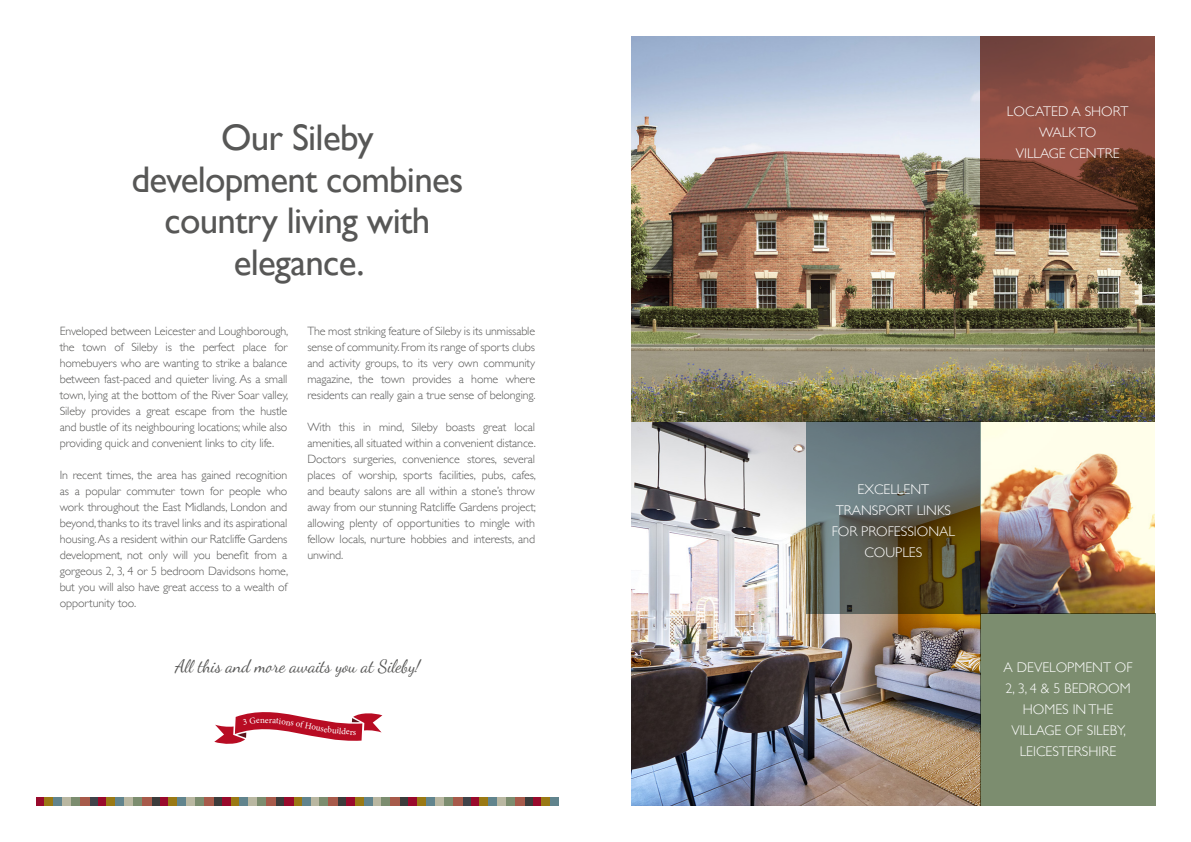
<style>
.page{position:relative;width:1191px;height:842px;background:#fff}
.page>*{position:absolute;margin:0;border:0;box-sizing:border-box;transform-origin:0 0}
.t1{font:37px/41.5px "Gill Sans";letter-spacing:-.02em;color:#575756;text-align:center}
.t2{font:18px "Dancing Script";letter-spacing:-.01em;color:#575756}
.t3{font:300 14px/21px "Gill Sans";color:#fff;text-align:center}
.t4{font:300 12px/16px "Gill Sans";letter-spacing:-.01em;color:#575756;text-align:justify}
.t5{font:9px "Minion Pro";color:#fff}
</style>
<div class="page">
<div style="left:36px;top:797px;width:9px;height:9px;background:#990a2c"></div>
<div style="left:45px;top:797px;width:9px;height:9px;background:#9a7914"></div>
<div style="left:54px;top:797px;width:9px;height:9px;background:#61848d"></div>
<div style="left:62px;top:797px;width:9px;height:9px;background:#b9b7a1"></div>
<div style="left:71px;top:797px;width:9px;height:9px;background:#7c8d6f"></div>
<div style="left:89px;top:797px;width:9px;height:9px;background:#404349"></div>
<div style="left:80px;top:797px;width:9px;height:9px;background:#a75a4a"></div>
<div style="left:98px;top:797px;width:9px;height:9px;background:#990a2c"></div>
<div style="left:107px;top:797px;width:9px;height:9px;background:#9a7914"></div>
<div style="left:116px;top:797px;width:9px;height:9px;background:#61848d"></div>
<div style="left:124px;top:797px;width:10px;height:9px;background:#b9b7a1"></div>
<div style="left:133px;top:797px;width:9px;height:9px;background:#7c8d6f"></div>
<div style="left:151px;top:797px;width:9px;height:9px;background:#3c3c3b"></div>
<div style="left:142px;top:797px;width:9px;height:9px;background:#a75a4a"></div>
<div style="left:160px;top:797px;width:9px;height:9px;background:#990a2c"></div>
<div style="left:293px;top:797px;width:9px;height:9px;background:#9a7914"></div>
<div style="left:302px;top:797px;width:9px;height:9px;background:#61848d"></div>
<div style="left:311px;top:797px;width:9px;height:9px;background:#b9b7a1"></div>
<div style="left:320px;top:797px;width:9px;height:9px;background:#7c8d6f"></div>
<div style="left:338px;top:797px;width:9px;height:9px;background:#3c3c3b"></div>
<div style="left:329px;top:797px;width:9px;height:9px;background:#a75a4a"></div>
<div style="left:347px;top:797px;width:9px;height:9px;background:#990a2c"></div>
<div style="left:355px;top:797px;width:9px;height:9px;background:#9a7914"></div>
<div style="left:364px;top:797px;width:9px;height:9px;background:#61848d"></div>
<div style="left:373px;top:797px;width:9px;height:9px;background:#b9b7a1"></div>
<div style="left:382px;top:797px;width:9px;height:9px;background:#7c8d6f"></div>
<div style="left:169px;top:797px;width:9px;height:9px;background:#9a7914"></div>
<div style="left:178px;top:797px;width:9px;height:9px;background:#61848d"></div>
<div style="left:187px;top:797px;width:9px;height:9px;background:#b9b7a1"></div>
<div style="left:195px;top:797px;width:9px;height:9px;background:#7c8d6f"></div>
<div style="left:213px;top:797px;width:9px;height:9px;background:#3c3c3b"></div>
<div style="left:204px;top:797px;width:9px;height:9px;background:#a75a4a"></div>
<div style="left:222px;top:797px;width:9px;height:9px;background:#990a2c"></div>
<div style="left:231px;top:797px;width:9px;height:9px;background:#9a7914"></div>
<div style="left:240px;top:797px;width:9px;height:9px;background:#61848d"></div>
<div style="left:249px;top:797px;width:9px;height:9px;background:#b9b7a1"></div>
<div style="left:257px;top:797px;width:9px;height:9px;background:#7c8d6f"></div>
<div style="left:275px;top:797px;width:9px;height:9px;background:#3c3c3b"></div>
<div style="left:266px;top:797px;width:9px;height:9px;background:#a75a4a"></div>
<div style="left:284px;top:797px;width:9px;height:9px;background:#990a2c"></div>
<div style="left:400px;top:797px;width:9px;height:9px;background:#3c3c3b"></div>
<div style="left:391px;top:797px;width:9px;height:9px;background:#a75a4a"></div>
<div style="left:409px;top:797px;width:9px;height:9px;background:#990a2c"></div>
<div style="left:418px;top:797px;width:9px;height:9px;background:#9a7914"></div>
<div style="left:426px;top:797px;width:9px;height:9px;background:#61848d"></div>
<div style="left:435px;top:797px;width:9px;height:9px;background:#b9b7a1"></div>
<div style="left:444px;top:797px;width:9px;height:9px;background:#7c8d6f"></div>
<div style="left:462px;top:797px;width:9px;height:9px;background:#404349"></div>
<div style="left:453px;top:797px;width:9px;height:9px;background:#a75a4a"></div>
<div style="left:471px;top:797px;width:9px;height:9px;background:#990a2c"></div>
<div style="left:480px;top:797px;width:9px;height:9px;background:#9a7914"></div>
<div style="left:488px;top:797px;width:9px;height:9px;background:#61848d"></div>
<div style="left:497px;top:797px;width:9px;height:9px;background:#b9b7a1"></div>
<div style="left:506px;top:797px;width:9px;height:9px;background:#7c8d6f"></div>
<div style="left:524px;top:797px;width:9px;height:9px;background:#3c3c3b"></div>
<div style="left:515px;top:797px;width:9px;height:9px;background:#a75a4a"></div>
<div style="left:533px;top:797px;width:9px;height:9px;background:#990a2c"></div>
<div style="left:542px;top:797px;width:9px;height:9px;background:#9a7914"></div>
<div style="left:550px;top:797px;width:9px;height:9px;background:#61848d"></div>
<img style="left:631px;top:421px;width:349px;height:385px">
<img style="left:980px;top:421px;width:175px;height:192px">
<img style="left:631px;top:36px;width:524px;height:385px">
<svg style="left:980px;top:36px;width:175px;height:192px;background:#7a4236"></svg>
<svg style="left:806px;top:421px;width:174px;height:192px;background:#606458"></svg>
<div style="left:980px;top:613px;width:175px;height:193px;background:#7c8d6f"></div>
<svg style="left:214px;top:712px;width:168px;height:32px"></svg>
<h1 class="t1" style="left:131px;top:117px;width:333px">Our Sileby development combines country living with elegance.</h1>
<p class="t4" style="left:60px;top:323px;width:230px">Enveloped between Leicester and Loughborough, the town of Sileby is the perfect place for homebuyers who are wanting to strike a balance between fast-paced and quieter living. As a small town, lying at the bottom of the River Soar valley, Sileby provides a great escape from the hustle and bustle of its neighbouring locations; while also providing quick and convenient links to city life.</p>
<p class="t4" style="left:60px;top:467px;width:230px">In recent times, the area has gained recognition as a popular commuter town for people who work throughout the East Midlands, London and beyond, thanks to its travel links and its aspirational housing. As a resident within our Ratcliffe Gardens development, not only will you benefit from a gorgeous 2, 3, 4 or 5 bedroom Davidsons home, but you will also have great access to a wealth of opportunity too.</p>
<p class="t4" style="left:307px;top:323px;width:230px">The most striking feature of Sileby is its unmissable sense of community. From its range of sports clubs and activity groups, to its very own community magazine, the town provides a home where residents can really gain a true sense of belonging.</p>
<p class="t4" style="left:307px;top:419px;width:230px">With this in mind, Sileby boasts great local amenities, all situated within a convenient distance.<br>Doctors surgeries, convenience stores, several places of worship, sports facilities, pubs, cafes, and beauty salons are all within a stone’s throw away from our stunning Ratcliffe Gardens project; allowing plenty of opportunities to mingle with fellow locals, nurture hobbies and interests, and unwind.</p>
<h2 class="t2" style="left:175px;top:652px;width:246px">All this and more awaits you at Sileby!</h2>
<p class="t5" style="left:297px;top:718px;width:27px;rotate:11deg">of Hou</p>
<p class="t5" style="left:353px;top:726px;width:5px">s</p>
<p class="t3" style="left:1007px;top:100px;width:123px">LOCATED A SHORT<br>WALK TO<br>VILLAGE CENTRE</p>
<p class="t3" style="left:831px;top:479px;width:125px">EXCELLENT<br>TRANSPORT LINKS<br>FOR PROFESSIONAL<br>COUPLES</p>
<p class="t3" style="left:1003px;top:656px;width:131px">A DEVELOPMENT OF<br>2, 3, 4 &amp; 5 BEDROOM<br>HOMES IN THE<br>VILLAGE OF SILEBY,<br>LEICESTERSHIRE</p>
</div>
